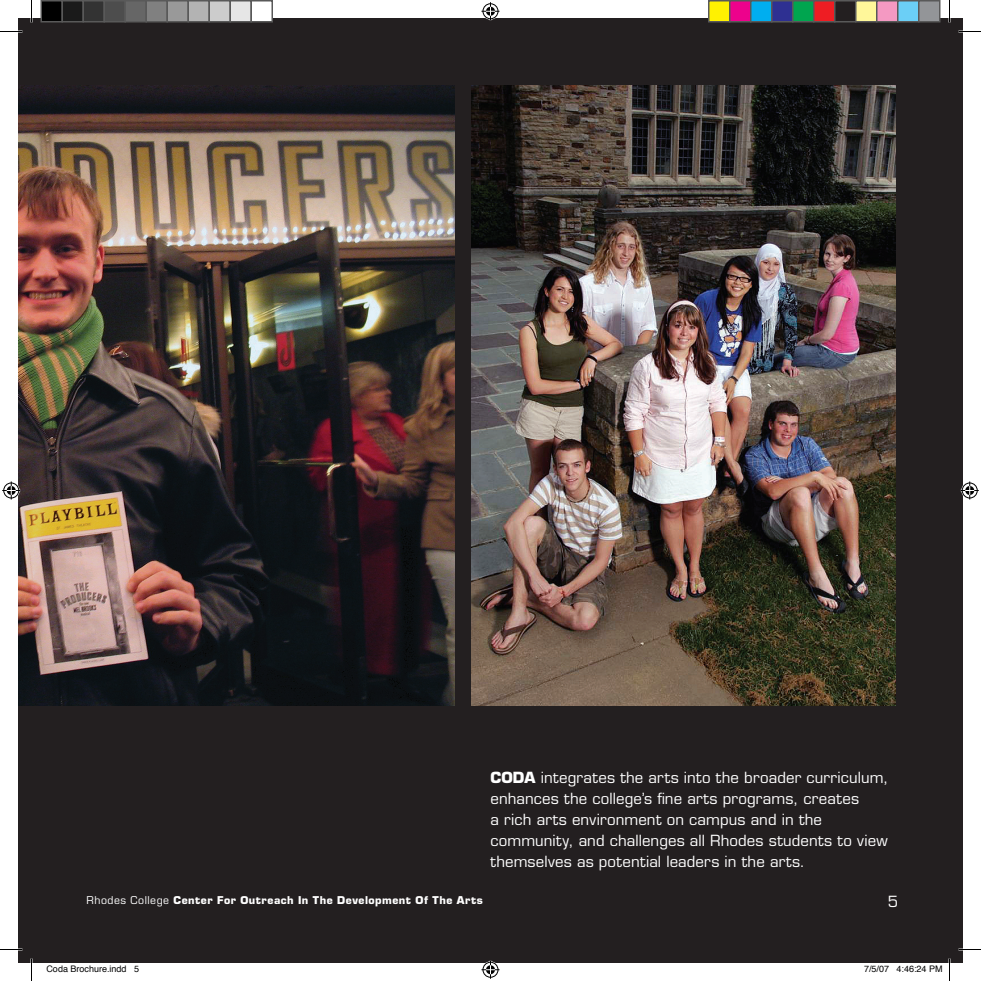
<style>
.page{position:relative;width:981px;height:981px;background:#fff}
.page>*{position:absolute;margin:0;border:0;box-sizing:border-box;transform-origin:0 0}
.t1{font:15px/21px "Eurostile";letter-spacing:.01em;color:#fff}
.t2{font:700 10.5px "Eurostile";letter-spacing:.05em;color:#fff}
.t3{font:9px "Helvetica";color:#000}
.s1{font-weight:700}
.s2{font-weight:400}
</style>
<div class="page">
<div style="left:18px;top:18px;width:945px;height:945px;background:#231f20"></div>
<img style="left:18px;top:86px;width:437px;height:619px">
<img style="left:472px;top:86px;width:424px;height:619px">
<svg style="left:0;top:31px;width:22px;height:1px"></svg>
<svg style="left:958px;top:31px;width:23px;height:1px"></svg>
<svg style="left:0;top:949px;width:22px;height:1px"></svg>
<svg style="left:958px;top:949px;width:23px;height:1px"></svg>
<svg style="left:31px;top:0;width:1px;height:22px"></svg>
<svg style="left:31px;top:958px;width:1px;height:23px"></svg>
<svg style="left:949px;top:0;width:1px;height:22px"></svg>
<svg style="left:949px;top:958px;width:1px;height:23px"></svg>
<svg style="left:482px;top:2px;width:18px;height:18px"></svg>
<svg style="left:482px;top:961px;width:18px;height:18px"></svg>
<svg style="left:2px;top:482px;width:18px;height:18px"></svg>
<svg style="left:961px;top:482px;width:18px;height:18px"></svg>
<div style="left:41px;top:1px;width:21px;height:21px;background:#000"></div>
<div style="left:40px;top:0;width:23px;height:22px;border:2px solid #595959"></div>
<div style="left:62px;top:1px;width:21px;height:21px;background:#1a1a1a"></div>
<div style="left:62px;top:0;width:22px;height:22px;border:2px solid #595959"></div>
<div style="left:83px;top:1px;width:21px;height:21px;background:#333"></div>
<div style="left:82px;top:0;width:23px;height:22px;border:2px solid #595959"></div>
<div style="left:104px;top:1px;width:21px;height:21px;background:#4d4d4d"></div>
<div style="left:104px;top:0;width:22px;height:22px;border:2px solid #595959"></div>
<div style="left:125px;top:1px;width:21px;height:21px;background:#666"></div>
<div style="left:124px;top:0;width:23px;height:22px;border:2px solid #595959"></div>
<div style="left:146px;top:1px;width:21px;height:21px;background:#808080"></div>
<div style="left:146px;top:0;width:22px;height:22px;border:2px solid #595959"></div>
<div style="left:167px;top:1px;width:21px;height:21px;background:#999"></div>
<div style="left:166px;top:0;width:23px;height:22px;border:2px solid #595959"></div>
<div style="left:188px;top:1px;width:21px;height:21px;background:#b3b3b3"></div>
<div style="left:188px;top:0;width:22px;height:22px;border:2px solid #595959"></div>
<div style="left:209px;top:1px;width:21px;height:21px;background:#ccc"></div>
<div style="left:208px;top:0;width:23px;height:22px;border:2px solid #595959"></div>
<div style="left:230px;top:1px;width:21px;height:21px;background:#e6e6e6"></div>
<div style="left:230px;top:0;width:22px;height:22px;border:2px solid #595959"></div>
<div style="left:251px;top:1px;width:21px;height:21px;background:#fff"></div>
<div style="left:250px;top:0;width:23px;height:22px;border:2px solid #595959"></div>
<div style="left:709px;top:1px;width:21px;height:21px;background:#fff101"></div>
<div style="left:708px;top:0;width:22px;height:22px;border:2px solid #595959"></div>
<div style="left:730px;top:1px;width:21px;height:21px;background:#ed028c"></div>
<div style="left:729px;top:0;width:23px;height:22px;border:2px solid #595959"></div>
<div style="left:751px;top:1px;width:21px;height:21px;background:#00aeef"></div>
<div style="left:750px;top:0;width:22px;height:22px;border:2px solid #595959"></div>
<div style="left:772px;top:1px;width:21px;height:21px;background:#2e3092"></div>
<div style="left:771px;top:0;width:23px;height:22px;border:2px solid #595959"></div>
<div style="left:793px;top:1px;width:21px;height:21px;background:#00a54f"></div>
<div style="left:792px;top:0;width:22px;height:22px;border:2px solid #595959"></div>
<div style="left:814px;top:1px;width:21px;height:21px;background:#ee1d23"></div>
<div style="left:813px;top:0;width:23px;height:22px;border:2px solid #595959"></div>
<div style="left:835px;top:1px;width:21px;height:21px;background:#231f20"></div>
<div style="left:834px;top:0;width:22px;height:22px;border:2px solid #595959"></div>
<div style="left:856px;top:1px;width:21px;height:21px;background:#fff79a"></div>
<div style="left:855px;top:0;width:23px;height:22px;border:2px solid #595959"></div>
<div style="left:877px;top:1px;width:21px;height:21px;background:#f499c2"></div>
<div style="left:876px;top:0;width:22px;height:22px;border:2px solid #595959"></div>
<div style="left:898px;top:1px;width:21px;height:21px;background:#6bcff6"></div>
<div style="left:897px;top:0;width:23px;height:22px;border:2px solid #595959"></div>
<div style="left:919px;top:1px;width:21px;height:21px;background:#939598"></div>
<div style="left:918px;top:0;width:22px;height:22px;border:2px solid #595959"></div>
<p class="t1" style="left:490px;top:767px;width:399px"><span class="s1">CODA</span> integrates the arts into the broader curriculum, enhances the college’s fine arts programs, creates<br>a rich arts environment on campus and in the community, and challenges all Rhodes students to view themselves as potential leaders in the arts.</p>
<p class="t2" style="left:87px;top:894px;width:398px"><span class="s2">Rhodes College</span> Center For Outreach In The Development Of The Arts</p>
<p class="t1" style="left:888px;top:892px;width:12px">5</p>
<p class="t3" style="left:46px;top:961px;width:94px">Coda Brochure.indd 5</p>
<p class="t3" style="left:864px;top:961px;width:80px">7/5/07 4:46:24 PM</p>
</div>
